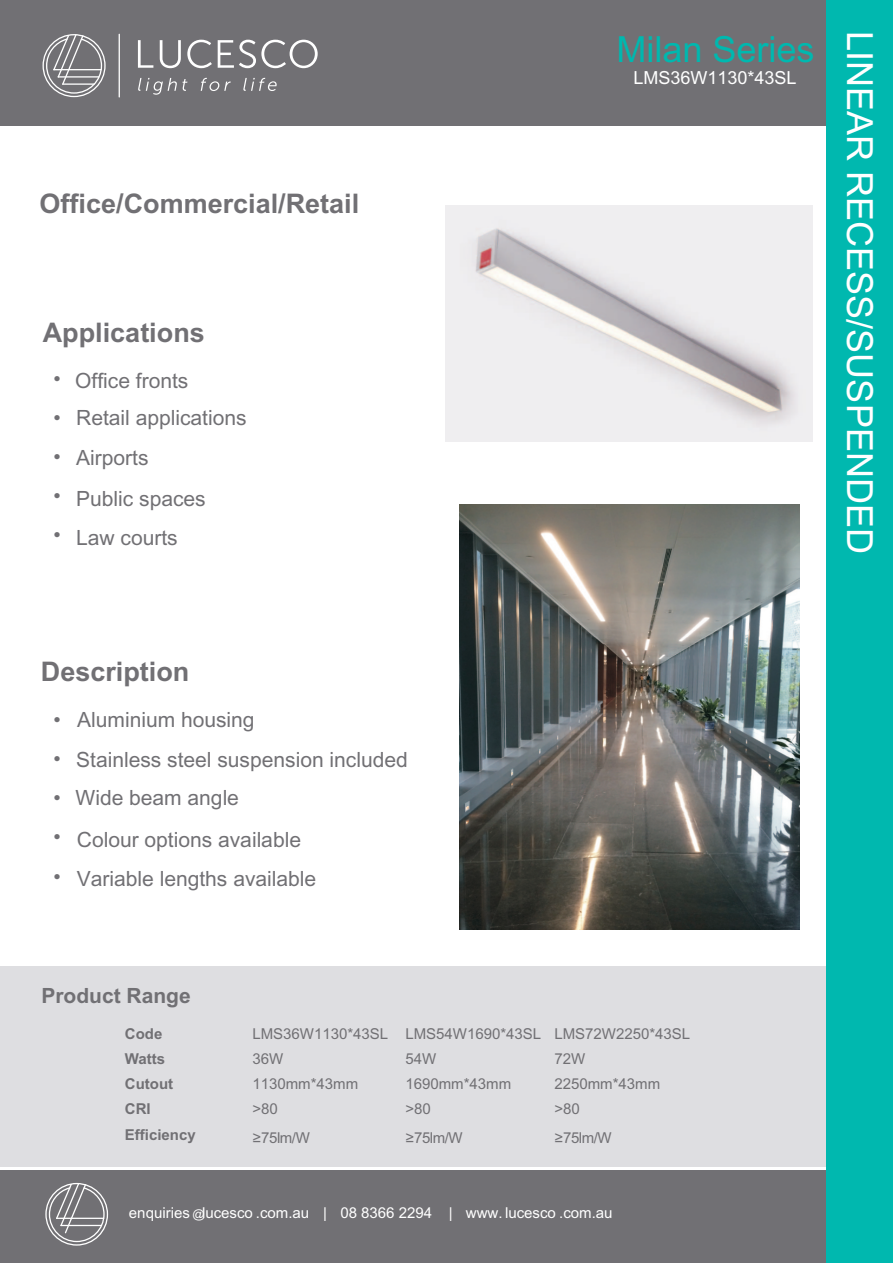
<style>
.page{position:relative;width:893px;height:1263px;background:#fff}
.page>*{position:absolute;margin:0;border:0;box-sizing:border-box;transform-origin:0 0}
.t1{font:36px "Arial Unicode MS";color:#fff}
.t2{font:36px "Arial Unicode MS";color:#00b8af}
.t3{font:700 27px "Arial";color:#717074}
.t4{font:21px/39.2px "Arial Unicode MS";color:#717074}
.t5{font:700 21px "Arial";color:#717074}
.t6{font:18px "Arial Unicode MS";color:#fff}
.t7{font:15px/24.8px "Arial Unicode MS";color:#717074}
.t8{font:15px "Arial Unicode MS";color:#fff}
.t9{font:700 15px/25.2px "Arial";color:#717074}
.s1{font-size:12px}
</style>
<div class="page">
<div style="left:0;top:967px;width:891px;height:200px;background:#dedee1"></div>
<div style="left:0;top:1171px;width:891px;height:92px;background:#717074"></div>
<div style="left:0;top:0;width:891px;height:125px;background:#717074"></div>
<svg style="left:138px;top:40px;width:15px;height:28px"></svg>
<svg style="left:160px;top:40px;width:21px;height:28px"></svg>
<svg style="left:187px;top:40px;width:25px;height:28px"></svg>
<svg style="left:218px;top:40px;width:100px;height:28px"></svg>
<svg style="left:138px;top:78px;width:49px;height:17px"></svg>
<svg style="left:201px;top:78px;width:30px;height:13px"></svg>
<svg style="left:243px;top:78px;width:34px;height:13px"></svg>
<hr style="left:119px;top:34px;width:1px;height:64px;background:#fff">
<svg style="left:43px;top:34px;width:63px;height:63px"></svg>
<svg style="left:45px;top:1183px;width:63px;height:62px"></svg>
<div style="left:826px;top:0;width:67px;height:1263px;background:#00b8af"></div>
<img style="left:446px;top:206px;width:366px;height:236px">
<img style="left:459px;top:504px;width:340px;height:425px">
<p class="t3" style="left:40px;top:193px;width:321px">Office/Commercial/Retail</p>
<p class="t3" style="left:43px;top:323px;width:164px">Applications</p>
<p class="t4" style="left:54px;top:361px;width:9px;text-align:justify">• • • • •</p>
<p class="t4" style="left:75px;top:364px;width:173px;line-height:37.2px">Office fronts<br>Retail applications</p>
<p class="t4" style="left:76px;top:439px;width:131px;line-height:41.1px">Airports<br>Public spaces</p>
<p class="t4" style="left:76px;top:520px;width:103px">Law courts</p>
<h1 class="t2" style="left:616px;top:36px;width:200px">Milan Series</h1>
<p class="t6" style="left:634px;top:71px;width:165px">LMS36W1130*43SL</p>
<h1 class="t1" style="left:873px;top:31px;width:524px;rotate:90deg">LINEAR RECESS/SUSPENDED</h1>
<p class="t3" style="left:41px;top:661px;width:150px">Description</p>
<p class="t4" style="left:54px;top:702px;width:9px;text-align:justify">• • • • •</p>
<p class="t4" style="left:76px;top:702px;width:334px">Aluminium housing<br>Stainless steel suspension included<br>Wide beam angle</p>
<p class="t4" style="left:77px;top:822px;width:241px">Colour options available<br>Variable lengths available</p>
<p class="t5" style="left:41px;top:988px;width:151px">Product Range</p>
<p class="t9" style="left:125px;top:1022px;width:72px">Code<br>Watts<br>Cutout<br>CRI<br>Efficiency</p>
<p class="t7" style="left:252px;top:1022px;width:439px">LMS36W1130*43SL LMS54W1690*43SL LMS72W2250*43SL<br>36W</p>
<p class="t7" style="left:405px;top:1047px;width:32px">54W</p>
<p class="t7" style="left:554px;top:1047px;width:32px">72W</p>
<p class="t7" style="left:252px;top:1072px;width:107px">1130mm*43mm</p>
<p class="t7" style="left:405px;top:1072px;width:107px">1690mm*43mm</p>
<p class="t7" style="left:554px;top:1072px;width:107px">2250mm*43mm</p>
<p class="t7" style="left:252px;top:1097px;width:27px">&gt;80</p>
<p class="t7" style="left:405px;top:1097px;width:27px">&gt;80</p>
<p class="t7" style="left:554px;top:1097px;width:27px">&gt;80</p>
<p class="t7" style="left:252px;top:1126px;width:59px">≥75lm/W</p>
<p class="t7" style="left:405px;top:1126px;width:59px">≥75lm/W</p>
<p class="t7" style="left:554px;top:1126px;width:59px">≥75lm/W</p>
<p class="t8" style="left:129px;top:1207px;width:485px">enquiries <span class="s1">@</span>lucesco .com.au | 08 8366 2294 | www. lucesco .com.au</p>
</div>
